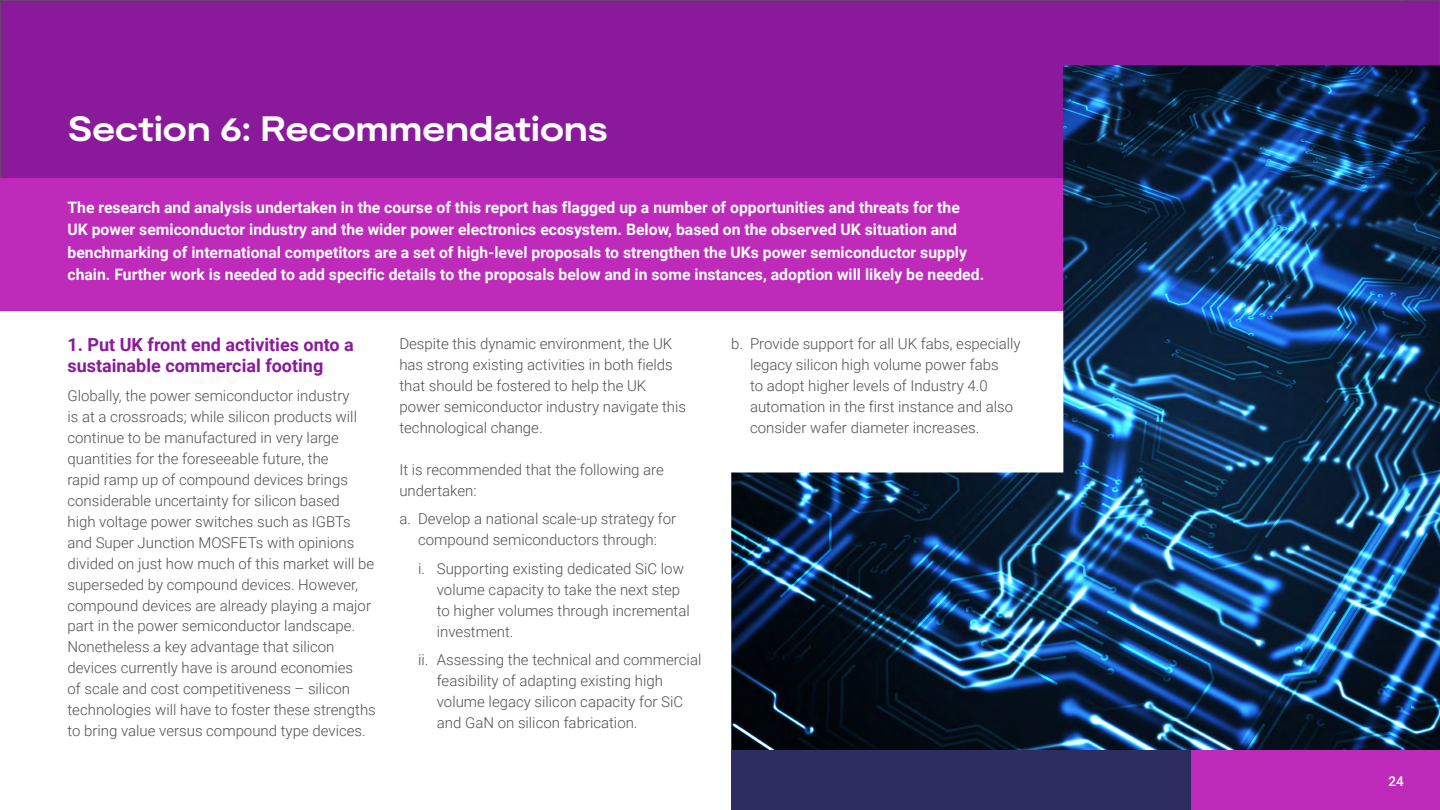
<style>
.page{position:relative;width:1440px;height:810px;background:#fff}
.page>*{position:absolute;margin:0;border:0;box-sizing:border-box;transform-origin:0 0}
.t1{font:700 expanded 35.25px "Moderat";letter-spacing:-.005em;color:#fdfdfd}
.t2{font:700 18px/21px "Roboto";color:#8a1a9b}
.t3{font:700 15.75px/22.5px "Roboto";color:#fdfdfd}
.t4{font:300 15px/21px "Roboto";color:#505050}
.t5{font:500 13.5px "Roboto";color:#fff}
</style>
<div class="page">
<div style="left:1191px;top:750px;width:249px;height:60px;background:#be2bbb"></div>
<div style="left:0;top:0;width:1440px;height:180px;background:#8a1a9b;border:1px solid #505050"></div>
<div style="left:731px;top:750px;width:460px;height:60px;background:#2e2d62"></div>
<div style="left:0;top:178px;width:1084px;height:132px;background:#be2bbb"></div>
<img style="left:731px;top:65px;width:709px;height:685px">
<h1 class="t1" style="left:68px;top:108px;width:542px">Section 6: Recommendations</h1>
<p class="t3" style="left:68px;top:195px;width:918px">The research and analysis undertaken in the course of this report has flagged up a number of opportunities and threats for the<br>UK power semiconductor industry and the wider power electronics ecosystem. Below, based on the observed UK situation and benchmarking of international competitors are a set of high-level proposals to strengthen the UKs power semiconductor supply chain. Further work is needed to add specific details to the proposals below and in some instances, adoption will likely be needed.</p>
<p class="t2" style="left:68px;top:333px;width:288px">1. Put UK front end activities onto a sustainable commercial footing</p>
<p class="t4" style="left:68px;top:384px;width:310px">Globally, the power semiconductor industry<br>is at a crossroads; while silicon products will continue to be manufactured in very large quantities for the foreseeable future, the<br>rapid ramp up of compound devices brings considerable uncertainty for silicon based<br>high voltage power switches such as IGBTs and Super Junction MOSFETs with opinions divided on just how much of this market will be superseded by compound devices. However, compound devices are already playing a major part in the power semiconductor landscape.<br>Nonetheless a key advantage that silicon devices currently have is around economies<br>of scale and cost competitiveness – silicon technologies will have to foster these strengths to bring value versus compound type devices.</p>
<p class="t4" style="left:399px;top:332px;width:288px">Despite this dynamic environment, the UK has strong existing activities in both fields that should be fostered to help the UK power semiconductor industry navigate this technological change.</p>
<p class="t4" style="left:399px;top:458px;width:266px">It is recommended that the following are undertaken:</p>
<p class="t4" style="left:399px;top:508px;width:278px;text-align:center">a. Develop a national scale-up strategy for compound semiconductors through:</p>
<p class="t4" style="left:437px;top:557px;width:254px;text-indent:-19px">i. Supporting existing dedicated SiC low volume capacity to take the next step to higher volumes through incremental investment.</p>
<p class="t4" style="left:437px;top:649px;width:266px;text-indent:-19px">ii. Assessing the technical and commercial feasibility of adapting existing high volume legacy silicon capacity for SiC and GaN on silicon fabrication.</p>
<p class="t4" style="left:750px;top:332px;width:272px;text-indent:-19px">b. Provide support for all UK fabs, especially legacy silicon high volume power fabs<br>to adopt higher levels of Industry 4.0 automation in the first instance and also consider wafer diameter increases.</p>
<p class="t5" style="left:1389px;top:771px;width:17px">24</p>
</div>
